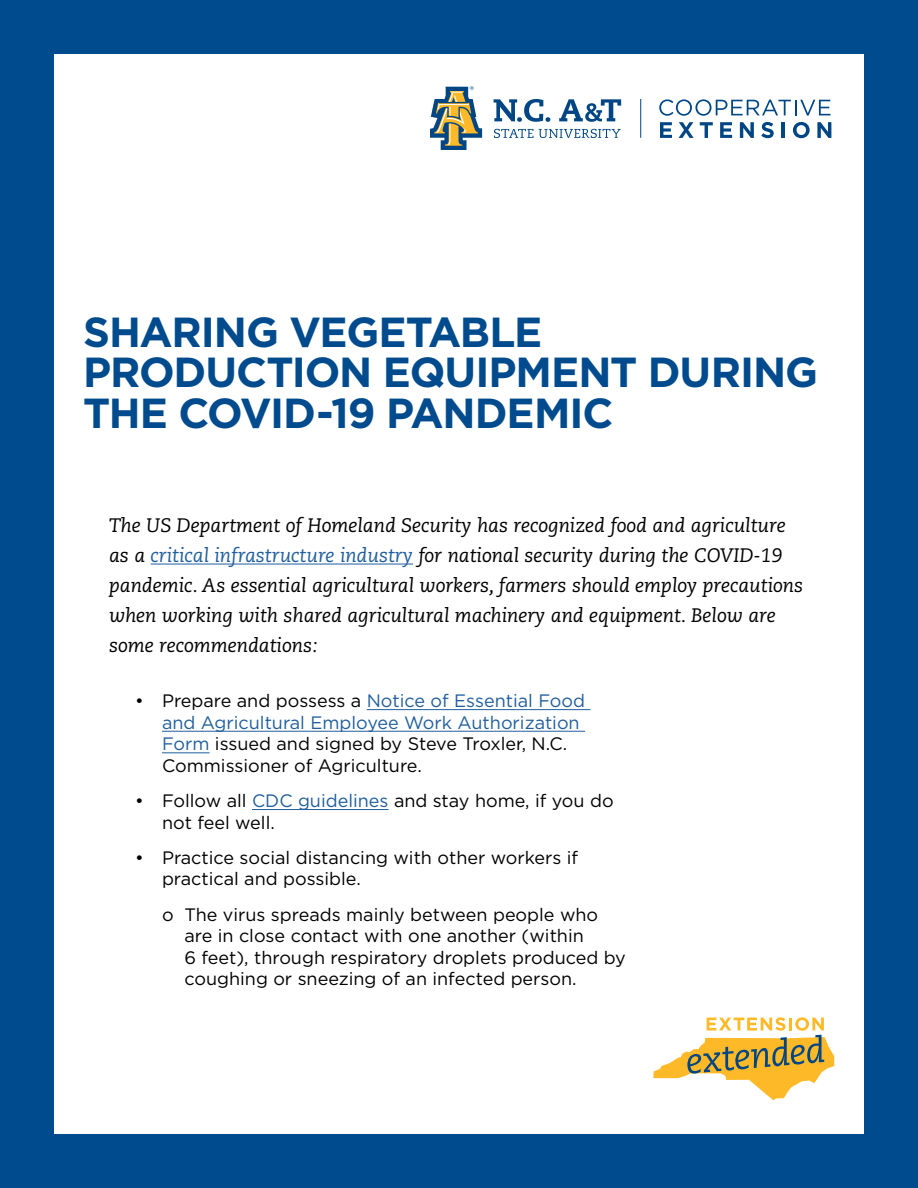
<style>
.page{position:relative;width:918px;height:1188px;background:#004b8d}
.page>*{position:absolute;margin:0;border:0;box-sizing:border-box;transform-origin:0 0}
.t1{font:700 42px/40.5px "Gotham";letter-spacing:-.025em;color:#004b8d}
.t2{font:italic 19.5px/30px "Caecilia";color:#000}
.t3{font:18px/21.6px "Gotham";color:#000}
.s1{color:#215e9e}
</style>
<div class="page">
<div style="left:54px;top:54px;width:810px;height:1080px;background:#fff"></div>
<svg style="left:494px;top:99px;width:56px;height:23px"></svg>
<svg style="left:559px;top:99px;width:62px;height:23px"></svg>
<svg style="left:494px;top:129px;width:127px;height:9px"></svg>
<svg style="left:430px;top:86px;width:52px;height:64px"></svg>
<svg style="left:659px;top:99px;width:171px;height:17px"></svg>
<svg style="left:660px;top:122px;width:12px;height:16px"></svg>
<svg style="left:679px;top:122px;width:15px;height:16px"></svg>
<svg style="left:700px;top:122px;width:13px;height:16px"></svg>
<svg style="left:720px;top:122px;width:12px;height:16px"></svg>
<svg style="left:740px;top:122px;width:14px;height:16px"></svg>
<svg style="left:761px;top:122px;width:13px;height:16px"></svg>
<hr style="left:782px;top:122px;width:3px;height:16px;background:#004684">
<svg style="left:793px;top:122px;width:17px;height:16px"></svg>
<svg style="left:817px;top:122px;width:14px;height:16px"></svg>
<hr style="left:640px;top:99px;width:1px;height:39px;background:#004684">
<svg style="left:653px;top:1017px;width:181px;height:83px"></svg>
<hr style="left:367px;top:709px;width:224px;height:1px;background:#215e9e">
<hr style="left:162px;top:731px;width:423px;height:1px;background:#215e9e">
<hr style="left:162px;top:753px;width:48px;height:1px;background:#215e9e">
<hr style="left:252px;top:809px;width:137px;height:1px;background:#215e9e">
<hr style="left:151px;top:564px;width:262px;height:1px;background:#215e9e">
<h1 class="t1" style="left:83px;top:311px;width:737px">SHARING VEGETABLE<br>PRODUCTION EQUIPMENT DURING<br>THE COVID-19 PANDEMIC</h1>
<p class="t2" style="left:109px;top:511px;width:696px">The US Department of Homeland Security has recognized food and agriculture as a <span class="s1">critical infrastructure industry</span> for national security during the COVID-19 pandemic. As essential agricultural workers, farmers should employ precautions when working with shared agricultural machinery and equipment. Below are some recommendations:</p>
<p class="t3" style="left:162px;top:690px;width:425px;text-indent:-27px">• Prepare and possess a <span class="s1">Notice of Essential Food and Agricultural Employee Work Authorization Form</span> issued and signed by Steve Troxler, N.C.<br>Commissioner of Agriculture.</p>
<p class="t3" style="left:162px;top:790px;width:453px;text-indent:-27px">• Follow all <span class="s1">CDC guidelines</span> and stay home, if you do not feel well.</p>
<p class="t3" style="left:162px;top:846px;width:418px;text-indent:-27px">• Practice social distancing with other workers if practical and possible.</p>
<p class="t3" style="left:184px;top:903px;width:443px;text-indent:-22px">o The virus spreads mainly between people who are in close contact with one another (within<br>6 feet), through respiratory droplets produced by coughing or sneezing of an infected person.</p>
</div>
